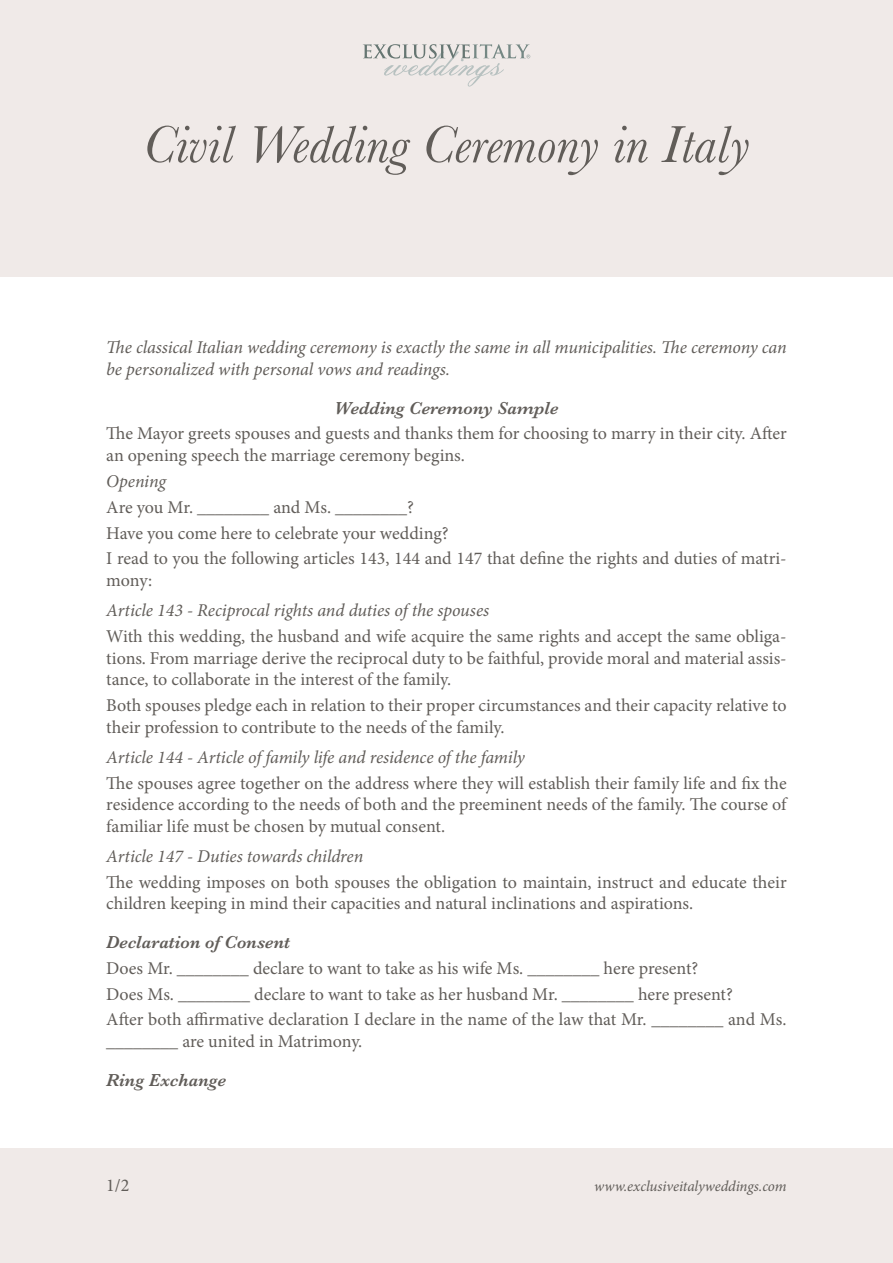
<style>
.page{position:relative;width:893px;height:1263px;background:#fff}
.page>*{position:absolute;margin:0;border:0;box-sizing:border-box;transform-origin:0 0}
.t1{font:italic 54px "Baskerville";color:#615d59}
.t2{font:18px/21.6px "Minion Pro";letter-spacing:-.005em;color:#615d59}
.t3{font:italic 18px/21.6px "Minion Pro";letter-spacing:-.01em;color:#615d59}
.t4{font:italic 600 18px "Baskerville";color:#615d59}
.t5{font:italic 15px "Minion Pro";letter-spacing:-.005em;color:#615d59}
</style>
<div class="page">
<div style="left:0;top:1148px;width:893px;height:115px;background:#f0eae8"></div>
<div style="left:0;top:0;width:893px;height:276px;background:#f0eae8"></div>
<svg style="left:363px;top:44px;width:167px;height:43px"></svg>
<h1 class="t1" style="left:143px;top:109px;width:608px">Civil Wedding Ceremony in Italy</h1>
<p class="t3" style="left:106px;top:337px;width:682px">The classical Italian wedding ceremony is exactly the same in all municipalities. The ceremony can be personalized with personal vows and readings.</p>
<p class="t4" style="left:334px;top:395px;width:226px">Wedding Ceremony Sample</p>
<p class="t2" style="left:106px;top:423px;width:682px">The Mayor greets spouses and guests and thanks them for choosing to marry in their city. After an opening speech the marriage ceremony begins.</p>
<p class="t3" style="left:106px;top:470px;width:61px">Opening</p>
<p class="t2" style="left:106px;top:494px;width:682px;line-height:25.8px">Are you Mr. ________ and Ms. ________?<br>Have you come here to celebrate your wedding?<br>I read to you the following articles 143, 144 and 147 that define the rights and duties of matri-</p>
<p class="t2" style="left:106px;top:569px;width:47px">mony:</p>
<p class="t3" style="left:106px;top:599px;width:384px">Article 143 - Reciprocal rights and duties of the spouses</p>
<p class="t2" style="left:106px;top:625px;width:682px;text-align:justify">With this wedding, the husband and wife acquire the same rights and accept the same obliga&shy;tions. From marriage derive the reciprocal duty to be faithful, provide moral and material assis&shy;tance, to collaborate in the interest of the family.</p>
<p class="t2" style="left:106px;top:694px;width:682px">Both spouses pledge each in relation to their proper circumstances and their capacity relative to their profession to contribute to the needs of the family.</p>
<p class="t3" style="left:106px;top:746px;width:420px">Article 144 - Article of family life and residence of the family</p>
<p class="t2" style="left:106px;top:772px;width:682px;text-align:justify">The spouses agree together on the address where they will establish their family life and fix the residence according to the needs of both and the preeminent needs of the family. The course of familiar life must be chosen by mutual consent.</p>
<p class="t3" style="left:106px;top:845px;width:259px">Article 147 - Duties towards children</p>
<p class="t2" style="left:106px;top:871px;width:682px">The wedding imposes on both spouses the obligation to maintain, instruct and educate their children keeping in mind their capacities and natural inclinations and aspirations.</p>
<p class="t4" style="left:106px;top:930px;width:185px">Declaration of Consent</p>
<p class="t2" style="left:106px;top:955px;width:682px;line-height:25.8px">Does Mr. ________ declare to want to take as his wife Ms. ________ here present?<br>Does Ms. ________ declare to want to take as her husband Mr. ________ here present?<br>After both affirmative declaration I declare in the name of the law that Mr. ________ and Ms.</p>
<p class="t2" style="left:106px;top:1030px;width:258px">________ are united in Matrimony.</p>
<p class="t4" style="left:106px;top:1067px;width:121px">Ring Exchange</p>
<p class="t2" style="left:106px;top:1174px;width:25px">1/2</p>
<p class="t5" style="left:594px;top:1176px;width:194px">www.exclusiveitalyweddings.com</p>
</div>
